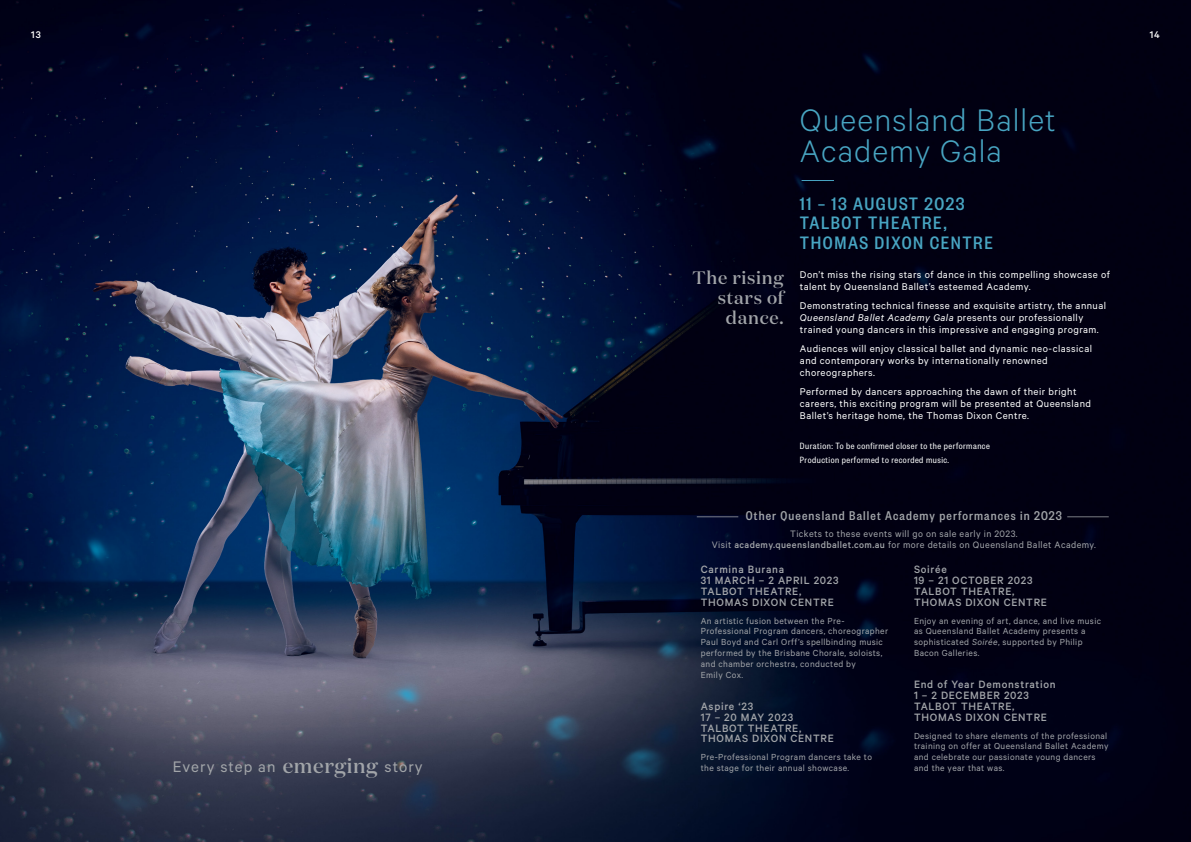
<style>
.page{position:relative;width:1191px;height:842px;background:#fff}
.page>*{position:absolute;margin:0;border:0;box-sizing:border-box;transform-origin:0 0}
.t1{font:300 35px/31px "Calibre";letter-spacing:.03em;color:#48a5c2}
.t2{font:500 19.8px/19.8px "Founders Grotesk Cond";letter-spacing:.08em;color:#48a5c2}
.t3{font:500 18px/20px "Domaine Display";letter-spacing:.04em;color:#a2a5a9;text-align:right}
.t4{font:17.2px "Calibre";letter-spacing:.06em;color:#a2a5a9}
.t5{font:500 14px "Founders Grotesk Cond";letter-spacing:.08em;color:#a2a5a9}
.t6{font:500 12px/10.8px "Calibre";letter-spacing:.06em;color:#a2a5a9}
.t7{font:11px/12px "Calibre";letter-spacing:.04em;color:#fff}
.t8{font:500 10.9px "Calibre";color:#fff}
.t9{font:10.5px/11px "Calibre";letter-spacing:.04em;color:#a2a5a9;text-align:center}
.t10{font:10px/14px "Founders Grotesk Cond";letter-spacing:.05em;color:#fff}
.t11{font:9.9px/10.8px "Calibre";letter-spacing:.04em;color:#a2a5a9}
.s1{font-family:"Domaine Display";font-weight:500;font-size:20.6px}
.s2{font-style:italic}
.s3{font-weight:500}
</style>
<div class="page">
<img style="left:0;top:0;width:1191px;height:842px">
<hr style="left:697px;top:516px;width:41px;height:1px;background:#a2a5a9">
<hr style="left:1067px;top:516px;width:41px;height:1px;background:#a2a5a9">
<hr style="left:801px;top:180px;width:33px;height:1px;background:#48a5c2">
<p class="t8" style="left:31px;top:29px;width:11px">13</p>
<p class="t8" style="left:1149px;top:29px;width:12px">14</p>
<h3 class="t4" style="left:173px;top:756px;width:251px">Every step an <span class="s1">emerging</span> story</h3>
<h3 class="t3" style="left:692px;top:267px;width:92px">The rising stars of dance.</h3>
<h1 class="t1" style="left:800px;top:103px;width:257px">Queensland Ballet<br>Academy Gala</h1>
<h2 class="t2" style="left:800px;top:193px;width:194px">11 – 13 AUGUST 2023<br>TALBOT THEATRE,<br>THOMAS DIXON CENTRE</h2>
<p class="t7" style="left:800px;top:268px;width:312px">Don’t miss the rising stars of dance in this compelling showcase of talent by Queensland Ballet’s esteemed Academy.</p>
<p class="t7" style="left:800px;top:299px;width:308px">Demonstrating technical finesse and exquisite artistry, the annual<br><span class="s2">Queensland Ballet Academy Gala</span> presents our professionally trained young dancers in this impressive and engaging program.</p>
<p class="t7" style="left:800px;top:342px;width:293px">Audiences will enjoy classical ballet and dynamic neo-classical and contemporary works by internationally renowned choreographers.</p>
<p class="t7" style="left:800px;top:385px;width:292px">Performed by dancers approaching the dawn of their bright careers, this exciting program will be presented at Queensland<br>Ballet’s heritage home, the Thomas Dixon Centre.</p>
<p class="t10" style="left:800px;top:439px;width:191px">Duration: To be confirmed closer to the performance<br>Production performed to recorded music.</p>
<p class="t5" style="left:746px;top:507px;width:317px">Other Queensland Ballet Academy performances in 2023</p>
<p class="t9" style="left:712px;top:528px;width:386px">Tickets to these events will go on sale early in 2023.<br>Visit <span class="s3">academy.queenslandballet.com.au</span> for more details on Queensland Ballet Academy.</p>
<p class="t6" style="left:701px;top:564px;width:139px">Carmina Burana<br>31 MARCH – 2 APRIL 2023<br>TALBOT THEATRE,<br>THOMAS DIXON CENTRE</p>
<p class="t11" style="left:701px;top:615px;width:189px">An artistic fusion between the Pre-Professional Program dancers, choreographer Paul Boyd and Carl Orff’s spellbinding music performed by the Brisbane Chorale, soloists, and chamber orchestra, conducted by<br>Emily Cox.</p>
<p class="t6" style="left:701px;top:701px;width:134px">Aspire ‘23<br>17 – 20 MAY 2023<br>TALBOT THEATRE,<br>THOMAS DIXON CENTRE</p>
<p class="t11" style="left:701px;top:751px;width:173px">Pre-Professional Program dancers take to the stage for their annual showcase.</p>
<p class="t6" style="left:914px;top:564px;width:134px">Soirée<br>19 – 21 OCTOBER 2023<br>TALBOT THEATRE,<br>THOMAS DIXON CENTRE</p>
<p class="t11" style="left:914px;top:615px;width:188px">Enjoy an evening of art, dance, and live music as Queensland Ballet Academy presents a sophisticated <span class="s2">Soirée</span>, supported by Philip Bacon Galleries.</p>
<p class="t6" style="left:914px;top:679px;width:143px">End of Year Demonstration<br>1 – 2 DECEMBER 2023<br>TALBOT THEATRE,<br>THOMAS DIXON CENTRE</p>
<p class="t11" style="left:914px;top:730px;width:196px">Designed to share elements of the professional training on offer at Queensland Ballet Academy and celebrate our passionate young dancers and the year that was.</p>
</div>
